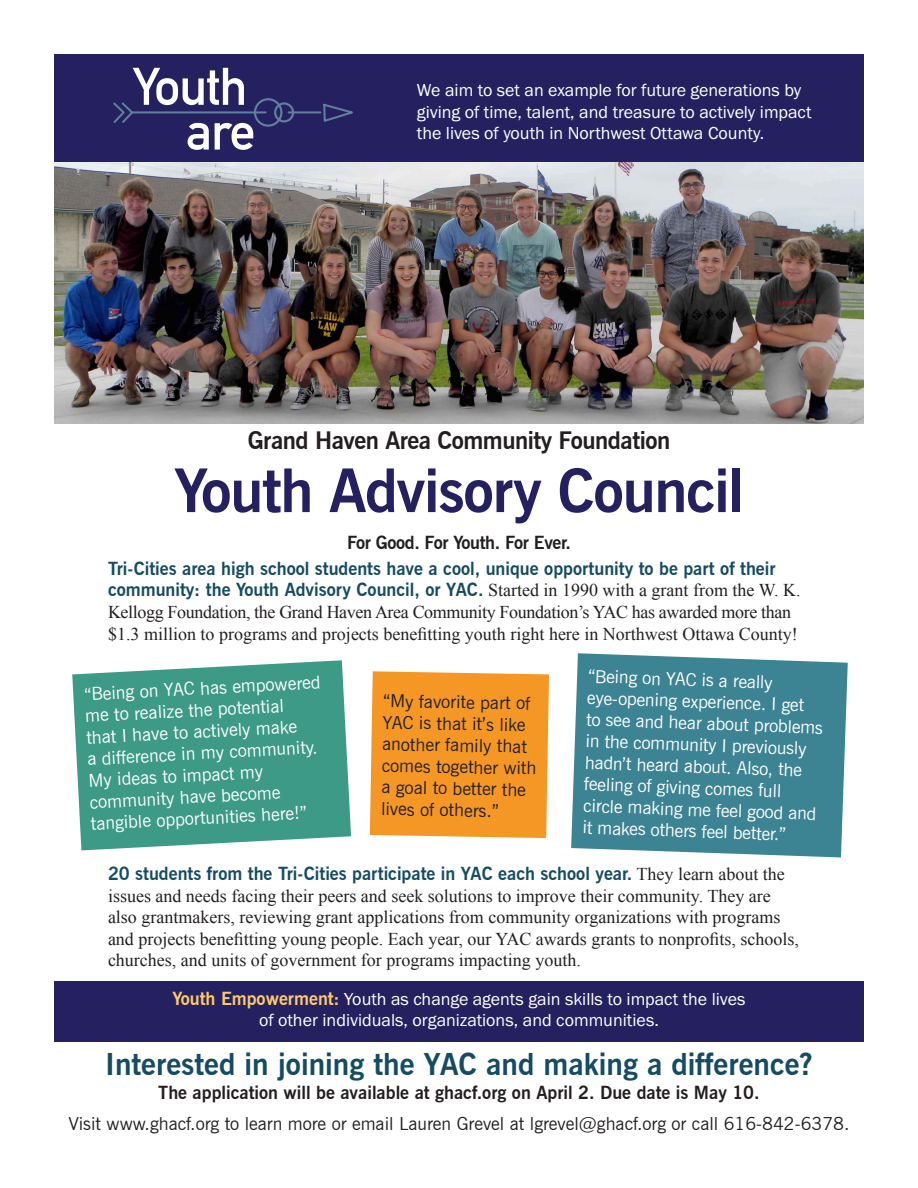
<style>
.page{position:relative;width:918px;height:1188px;background:#fff}
.page>*{position:absolute;margin:0;border:0;box-sizing:border-box;transform-origin:0 0}
.t1{font:700 60px "News Gothic BT";letter-spacing:-.02em;color:#252161}
.t2{font:700 52.05px/44.7px "DIN Alternate";letter-spacing:-.02em;color:#fff;text-align:right}
.t3{font:700 30px "News Gothic BT";color:#154c62}
.t4{font:700 24px "News Gothic BT";letter-spacing:-.02em;color:#231f20}
.t5{font:18px/21.6px "Times New Roman";color:#231f20}
.t6{font:18px/21.6px "News Gothic BT";color:#fff}
.body_copy{font:18px/21.6px "Franklin Gothic URW Boo";color:#fff}
.t7{font:18px/21.6px "News Gothic BT";color:#231f20}
.t8{font:700 18px "News Gothic BT";color:#231f20}
.t9{font:700 18px "News Gothic BT";letter-spacing:-.02em;color:#231f20}
.s1{font-family:"News Gothic BT";font-weight:700;color:#154c62}
.s2{font-family:"News Gothic BT";font-weight:700;color:#feca6b}
</style>
<div class="page">
<img style="left:54px;top:162px;width:810px;height:261px">
<div style="left:54px;top:54px;width:810px;height:108px;background:#252161"></div>
<svg style="left:72px;top:660px;width:279px;height:190px;background:#4fa493"></svg>
<div style="left:370px;top:671px;width:179px;height:167px;background:#f59724"></div>
<svg style="left:571px;top:653px;width:277px;height:204px;background:#498c9a"></svg>
<svg style="left:113px;top:98px;width:240px;height:29px"></svg>
<div style="left:54px;top:981px;width:810px;height:61px;background:#252161"></div>
<p class="t2" style="left:133px;top:61px;width:123px">Youth are</p>
<p class="body_copy" style="left:417px;top:79px;width:396px">We aim to set an example for future generations by giving of time, talent, and treasure to actively impact the lives of youth in Northwest Ottawa County.</p>
<p class="t4" style="left:248px;top:426px;width:424px">Grand Haven Area Community Foundation</p>
<p class="t1" style="left:174px;top:454px;width:571px">Youth Advisory Council</p>
<p class="t9" style="left:347px;top:531px;width:225px">For Good. For Youth. For Ever.</p>
<p class="t5" style="left:108px;top:558px;width:694px"><span class="s1">Tri-Cities area high school students have a cool, unique opportunity to be part of their community: the Youth Advisory Council, or YAC.</span> Started in 1990 with a grant from the W. K.<br>Kellogg Foundation, the Grand Haven Area Community Foundation’s YAC has awarded more than $1.3 million to programs and projects benefitting youth right here in Northwest Ottawa County!</p>
<p class="t6" style="left:84px;top:683px;width:238px;rotate:-3deg">“Being on YAC has empowered me to realize the potential<br>that I have to actively make<br>a difference in my community.<br>My ideas to impact my community have become tangible opportunities here!”</p>
<p class="t7" style="left:383px;top:690px;width:156px;rotate:1deg">“My favorite part of<br>YAC is that it’s like another family that comes together with a goal to better the lives of others.”</p>
<p class="t6" style="left:588px;top:665px;width:238px;rotate:2deg">“Being on YAC is a really eye-opening experience. I get<br>to see and hear about problems in the community I previously hadn’t heard about. Also, the feeling of giving comes full circle making me feel good and it makes others feel better.”</p>
<p class="t5" style="left:108px;top:863px;width:692px"><span class="s1">20 students from the Tri-Cities participate in YAC each school year.</span> They learn about the issues and needs facing their peers and seek solutions to improve their community. They are also grantmakers, reviewing grant applications from community organizations with programs and projects benefitting young people. Each year, our YAC awards grants to nonprofits, schools, churches, and units of government for programs impacting youth.</p>
<p class="body_copy" style="left:172px;top:988px;width:575px;text-align:center"><span class="s2">Youth Empowerment:</span> Youth as change agents gain skills to impact the lives of other individuals, organizations, and communities.</p>
<p class="t3" style="left:105px;top:1046px;width:709px">Interested in joining the YAC and making a difference?</p>
<p class="t8" style="left:158px;top:1082px;width:603px">The application will be available at ghacf.org on April 2. Due date is May 10.</p>
<p class="t7" style="left:69px;top:1113px;width:782px">Visit www.ghacf.org to learn more or email Lauren Grevel at lgrevel@ghacf.org or call 616-842-6378.</p>
</div>
